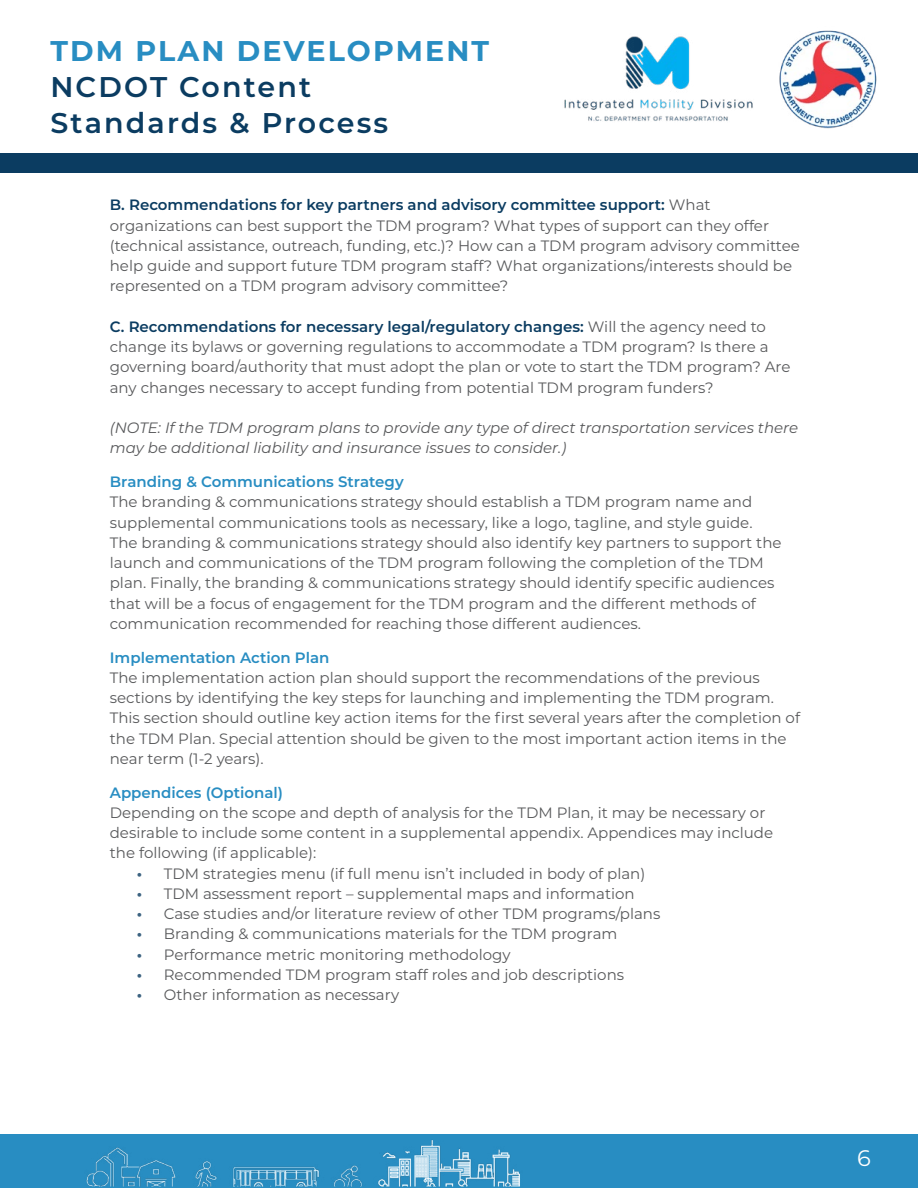
<style>
.page{position:relative;width:918px;height:1188px;background:#fff}
.page>*{position:absolute;margin:0;border:0;box-sizing:border-box;transform-origin:0 0}
.t1{font:600 28.5px/36px "Montserrat";letter-spacing:.075em;color:#0b3c61}
.t2{font:700 28.5px "Montserrat";letter-spacing:.075em;color:#288dc2}
.t3{font:22.5px "Montserrat";color:#fff}
.t4{font:15px/20.2px "Montserrat";color:#58595b}
.t5{font:italic 15px/20.2px "Montserrat";color:#58595b}
.t6{font:600 15px "Montserrat";color:#288dc2}
.s1{font-weight:600;color:#0b3c61}
.s2{font-weight:700;color:#3c6381}
</style>
<div class="page">
<div style="left:0;top:153px;width:918px;height:20px;background:#0b3c61"></div>
<img style="left:779px;top:30px;width:98px;height:99px">
<img style="left:564px;top:36px;width:189px;height:85px">
<svg style="left:0;top:1134px;width:918px;height:54px;background:#3191c3"></svg>
<h1 class="t2" style="left:50px;top:30px;width:440px">TDM PLAN DEVELOPMENT</h1>
<h1 class="t1" style="left:50px;top:68px;width:339px">NCDOT Content<br>Standards &amp; Process</h1>
<p class="t4" style="left:110px;top:194px;width:692px"><span class="s1">B. Recommendations for key partners and advisory committee support:</span> What organizations can best support the TDM program? What types of support can they offer (technical assistance, outreach, funding, etc.)? How can a TDM program advisory committee help guide and support future TDM program staff? What organizations/interests should be represented on a TDM program advisory committee?</p>
<p class="t4" style="left:110px;top:316px;width:682px"><span class="s1">C. Recommendations for necessary legal/regulatory changes:</span> Will the agency need to change its bylaws or governing regulations to accommodate a TDM program? Is there a governing board/authority that must adopt the plan or vote to start the TDM program? Are any changes necessary to accept funding from potential TDM program funders?</p>
<p class="t5" style="left:110px;top:417px;width:690px">(NOTE: If the TDM program plans to provide any type of direct transportation services there may be additional liability and insurance issues to consider.)</p>
<p class="t6" style="left:110px;top:471px;width:295px">Branding &amp; Communications Strategy</p>
<p class="t4" style="left:110px;top:491px;width:673px">The branding &amp; communications strategy should establish a TDM program name and supplemental communications tools as necessary, like a logo, tagline, and style guide.<br>The branding &amp; communications strategy should also identify key partners to support the launch and communications of the TDM program following the completion of the TDM plan. Finally, the branding &amp; communications strategy should identify specific audiences that will be a focus of engagement for the TDM program and the different methods of communication recommended for reaching those different audiences.</p>
<p class="t6" style="left:110px;top:647px;width:221px">Implementation Action Plan</p>
<p class="t4" style="left:110px;top:667px;width:692px">The implementation action plan should support the recommendations of the previous sections by identifying the key steps for launching and implementing the TDM program.<br>This section should outline key action items for the first several years after the completion of the TDM Plan. Special attention should be given to the most important action items in the near term (1-2 years).</p>
<p class="t6" style="left:110px;top:782px;width:175px">Appendices (Optional)</p>
<p class="t4" style="left:110px;top:802px;width:665px">Depending on the scope and depth of analysis for the TDM Plan, it may be necessary or desirable to include some content in a supplemental appendix. Appendices may include the following (if applicable):</p>
<p class="t4" style="left:137px;top:863px;width:510px"><span class="s2">•</span> TDM strategies menu (if full menu isn’t included in body of plan)</p>
<p class="t4" style="left:137px;top:883px;width:499px"><span class="s2">•</span> TDM assessment report – supplemental maps and information</p>
<p class="t4" style="left:137px;top:903px;width:525px"><span class="s2">•</span> Case studies and/or literature review of other TDM programs/plans</p>
<p class="t4" style="left:137px;top:923px;width:482px"><span class="s2">•</span> Branding &amp; communications materials for the TDM program</p>
<p class="t4" style="left:137px;top:944px;width:375px"><span class="s2">•</span> Performance metric monitoring methodology</p>
<p class="t4" style="left:137px;top:964px;width:489px"><span class="s2">•</span> Recommended TDM program staff roles and job descriptions</p>
<p class="t4" style="left:137px;top:984px;width:264px"><span class="s2">•</span> Other information as necessary</p>
<h2 class="t3" style="left:857px;top:1142px;width:15px">6</h2>
</div>
